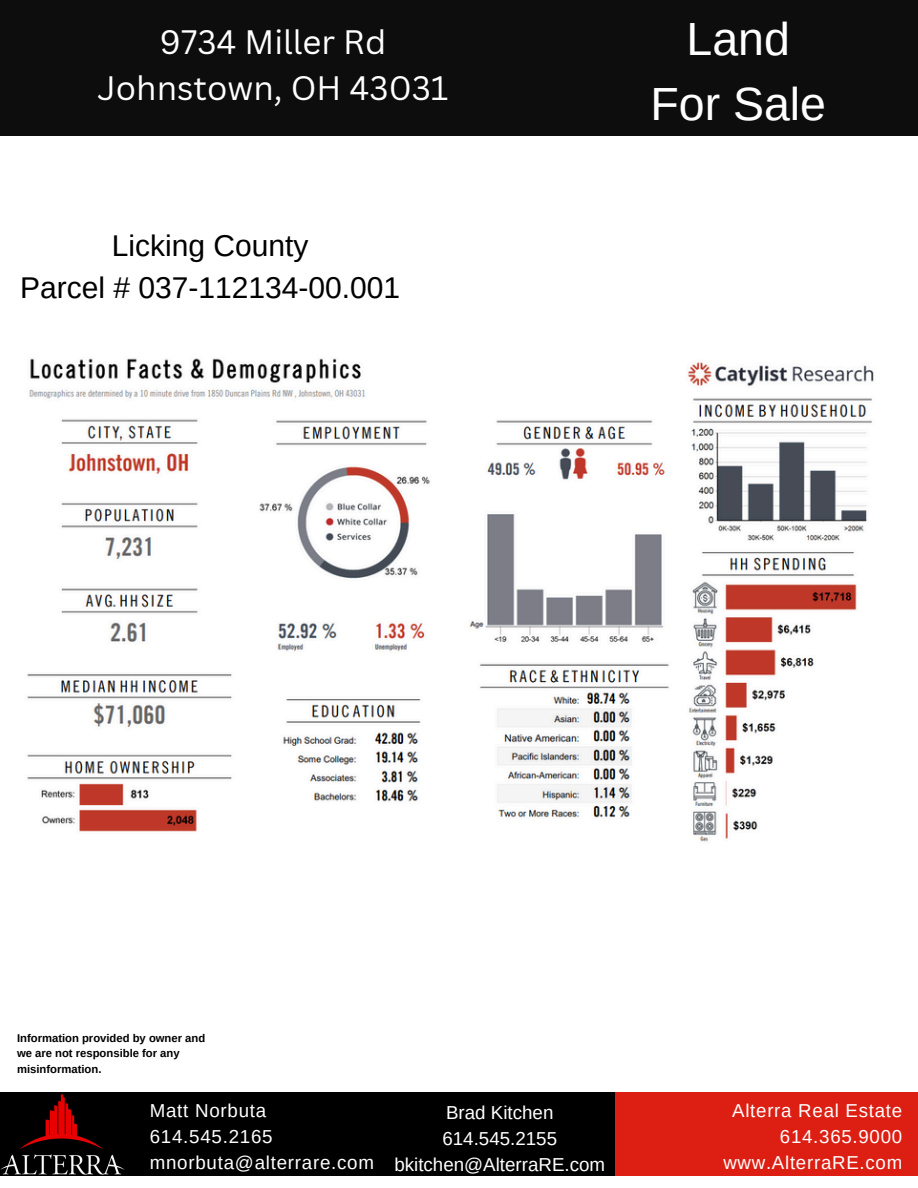
<style>
.page{position:relative;width:918px;height:1188px;background:#fff}
.page>*{position:absolute;margin:0;border:0;box-sizing:border-box;transform-origin:0 0}
.t1{font:46.5px/64.2px "Arimo";color:#fff;text-align:center}
.t2{font:33px/46.2px "Canva Sans";color:#fff;text-align:center}
.t3{font:30px/41.7px "Arimo";color:#000;text-align:center}
.t4{font:18.75px/25.8px "Arimo";letter-spacing:.04em;color:#fff;text-align:right}
.t5{font:18.75px/25.8px "Arimo";color:#fff;text-align:center}
.t6{font:700 11.25px/15.5px "Arimo";color:#000}
</style>
<div class="page">
<div style="left:0;top:1092px;width:617px;height:84px;background:#000"></div>
<div style="left:615px;top:1092px;width:303px;height:84px;background:#dd1f13"></div>
<img style="left:0;top:1094px;width:125px;height:80px">
<div style="left:0;top:0;width:918px;height:136px;background:#0d0d0d"></div>
<img style="left:27px;top:358px;width:847px;height:484px">
<h1 class="t2" style="left:98px;top:18px;width:352px">9734 Miller Rd<br>Johnstown, OH 43031</h1>
<p class="t3" style="left:20px;top:225px;width:382px">Licking County<br>Parcel # 037-112134-00.001</p>
<h2 class="t1" style="left:650px;top:7px;width:177px">Land<br>For Sale</h2>
<h2 class="t6" style="left:17px;top:1030px;width:190px">Information provided by owner and we are not responsible for any misinformation.</h2>
<p class="t4" style="left:150px;top:1098px;width:226px;text-align:left">Matt Norbuta<br>614.545.2165 mnorbuta@alterrare.com</p>
<p class="t5" style="left:394px;top:1100px;width:212px">Brad Kitchen<br>614.545.2155 bkitchen@AlterraRE.com</p>
<p class="t4" style="left:723px;top:1098px;width:180px">Alterra Real Estate<br>614.365.9000 www.AlterraRE.com</p>
</div>
